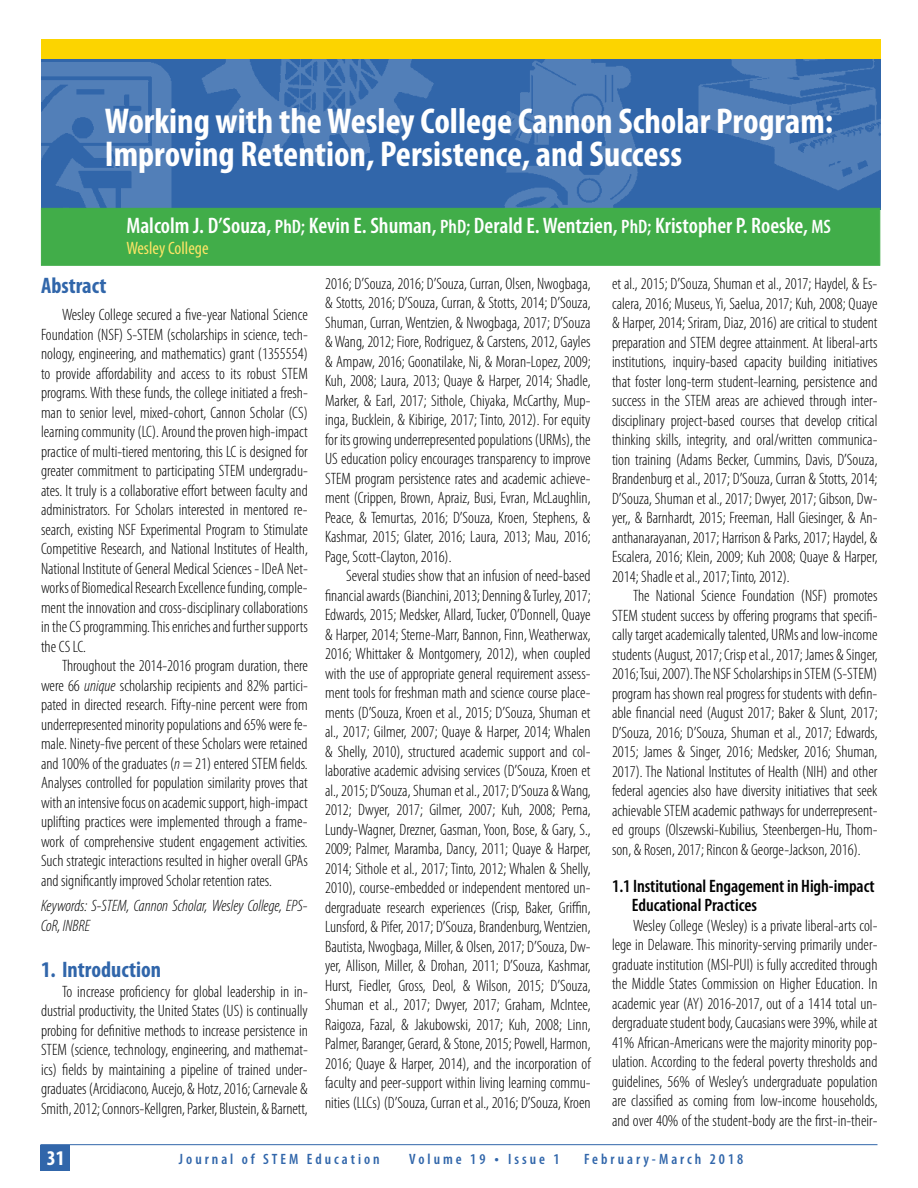
<style>
.page{position:relative;width:918px;height:1188px;background:#fff}
.page>*{position:absolute;margin:0;border:0;box-sizing:border-box;transform-origin:0 0}
.t1{font:700 condensed 36px/33px "Myriad Pro";color:#fff}
.t2{font:600 condensed 22.5px "Myriad Pro";color:#fff}
.t3{font:700 condensed 22.5px "Myriad Pro";color:#3166aa}
.t4{font:700 condensed 21px "Myriad Pro";color:#fff}
.t5{font:600 condensed 18px/19.5px "Myriad Pro";letter-spacing:-.005em;color:#000}
.t6{font:condensed 18px "Myriad Pro";color:#fde566}
.t7{font:300 condensed 16.5px/19.5px "Myriad Pro";color:#000;text-align:justify}
.t8{font:italic 300 condensed 16.5px/19.5px "Myriad Pro";color:#000}
.t9{font:600 condensed 15px "Myriad Pro";letter-spacing:.2em;color:#3166aa}
.s1{font-size:19.5px}
.s2{font-style:italic}
.s3{font-size:16.5px}
</style>
<div class="page">
<hr style="left:40px;top:1144px;width:838px;height:1px;background:#3166aa">
<div style="left:40px;top:1145px;width:30px;height:26px;background:#3166aa"></div>
<div style="left:41px;top:44px;width:839px;height:166px;background:#3166aa"></div>
<img style="left:490px;top:59px;width:154px;height:149px">
<img style="left:202px;top:59px;width:232px;height:104px">
<img style="left:698px;top:59px;width:182px;height:131px">
<img style="left:41px;top:63px;width:131px;height:145px">
<div style="left:41px;top:40px;width:840px;height:19px;background:#fcd400"></div>
<div style="left:41px;top:208px;width:839px;height:58px;background:#41ad49;border:1px solid #41ad49"></div>
<h1 class="t1" style="left:105px;top:104px;width:730px">Working with the Wesley College Cannon Scholar Program:<br>Improving Retention, Persistence, and Success</h1>
<h2 class="t2" style="left:126px;top:212px;width:706px">Malcolm J. D’Souza, <span class="s1">PhD;</span> Kevin E. Shuman, <span class="s1">PhD;</span> Derald E. Wentzien, <span class="s1">PhD;</span> Kristopher P. Roeske, <span class="s1">MS</span></h2>
<p class="t6" style="left:126px;top:237px;width:84px">Wesley College</p>
<h2 class="t3" style="left:41px;top:272px;width:67px">Abstract</h2>
<p class="t7" style="left:41px;top:305px;width:268px;text-indent:21px">Wesley College secured a five-year National Science Foundation (NSF) S-STEM (scholarships in science, tech&shy;nology, engineering, and mathematics) grant (1355554) to provide affordability and access to its robust STEM programs. With these funds, the college initiated a fresh&shy;man to senior level, mixed-cohort, Cannon Scholar (CS) learning community (LC). Around the proven high-impact practice of multi-tiered mentoring, this LC is designed for greater commitment to participating STEM undergradu&shy;ates. It truly is a collaborative effort between faculty and administrators. For Scholars interested in mentored re&shy;search, existing NSF Experimental Program to Stimulate Competitive Research, and National Institutes of Health, National Institute of General Medical Sciences - IDeA Net&shy;works of Biomedical Research Excellence funding, comple&shy;ment the innovation and cross-disciplinary collaborations in the CS programming. This enriches and further supports the CS LC.</p>
<p class="t7" style="left:41px;top:656px;width:268px;text-indent:21px">Throughout the 2014-2016 program duration, there were 66 <span class="s2">unique</span> scholarship recipients and 82% partici&shy;pated in directed research. Fifty-nine percent were from underrepresented minority populations and 65% were fe&shy;male. Ninety-five percent of these Scholars were retained and 100% of the graduates (<span class="s2">n</span> = 21) entered STEM fields.<br>Analyses controlled for population similarity proves that with an intensive focus on academic support, high-impact uplifting practices were implemented through a frame&shy;work of comprehensive student engagement activities.<br>Such strategic interactions resulted in higher overall GPAs and significantly improved Scholar retention rates.</p>
<p class="t8" style="left:41px;top:896px;width:268px">Keywords: S-STEM, Cannon Scholar, Wesley College, EPS-<br>CoR, INBRE</p>
<h2 class="t3" style="left:41px;top:956px;width:122px">1. Introduction</h2>
<p class="t7" style="left:41px;top:982px;width:268px;text-indent:21px">To increase proficiency for global leadership in in&shy;dustrial productivity, the United States (US) is continually probing for definitive methods to increase persistence in STEM (science, technology, engineering, and mathemat&shy;ics) fields by maintaining a pipeline of trained under&shy;graduates (Arcidiacono, Aucejo, &amp; Hotz, 2016; Carnevale &amp; Smith, 2012; Connors-Kellgren, Parker, Blustein, &amp; Barnett,</p>
<p class="t7" style="left:325px;top:274px;width:267px">2016; D’Souza, 2016; D’Souza, Curran, Olsen, Nwogbaga, &amp; Stotts, 2016; D’Souza, Curran, &amp; Stotts, 2014; D’Souza, Shuman, Curran, Wentzien, &amp; Nwogbaga, 2017; D’Souza &amp; Wang, 2012; Fiore, Rodriguez, &amp; Carstens, 2012, Gayles &amp; Ampaw, 2016; Goonatilake, Ni, &amp; Moran-Lopez, 2009; Kuh, 2008; Laura, 2013; Quaye &amp; Harper, 2014; Shadle, Marker, &amp; Earl, 2017; Sithole, Chiyaka, McCarthy, Mup&shy;inga, Bucklein, &amp; Kibirige, 2017; Tinto, 2012). For equity for its growing underrepresented populations (URMs), the US education policy encourages transparency to improve STEM program persistence rates and academic achieve&shy;ment (Crippen, Brown, Apraiz, Busi, Evran, McLaughlin, Peace, &amp; Temurtas, 2016; D’Souza, Kroen, Stephens, &amp; Kashmar, 2015; Glater, 2016; Laura, 2013; Mau, 2016; Page, Scott-Clayton, 2016).</p>
<p class="t7" style="left:325px;top:566px;width:267px;text-indent:21px">Several studies show that an infusion of need-based financial awards (Bianchini, 2013; Denning &amp; Turley, 2017; Edwards, 2015; Medsker, Allard, Tucker, O’Donnell, Quaye &amp; Harper, 2014; Sterne-Marr, Bannon, Finn, Weatherwax, 2016; Whittaker &amp; Montgomery, 2012), when coupled with the use of appropriate general requirement assess&shy;ment tools for freshman math and science course place&shy;ments (D’Souza, Kroen et al., 2015; D’Souza, Shuman et al., 2017; Gilmer, 2007; Quaye &amp; Harper, 2014; Whalen &amp; Shelly, 2010), structured academic support and col&shy;laborative academic advising services (D’Souza, Kroen et al., 2015; D’Souza, Shuman et al., 2017; D’Souza &amp; Wang, 2012; Dwyer, 2017; Gilmer, 2007; Kuh, 2008; Perna, Lundy-Wagner, Drezner, Gasman, Yoon, Bose, &amp; Gary, S., 2009; Palmer, Maramba, Dancy, 2011; Quaye &amp; Harper, 2014; Sithole et al., 2017; Tinto, 2012; Whalen &amp; Shelly, 2010), course-embedded or independent mentored un&shy;dergraduate research experiences (Crisp, Baker, Griffin, Lunsford, &amp; Pifer, 2017; D’Souza, Brandenburg, Wentzien, Bautista, Nwogbaga, Miller, &amp; Olsen, 2017; D’Souza, Dw&shy;yer, Allison, Miller, &amp; Drohan, 2011; D’Souza, Kashmar, Hurst, Fiedler, Gross, Deol, &amp; Wilson, 2015; D’Souza, Shuman et al., 2017; Dwyer, 2017; Graham, McIntee, Raigoza, Fazal, &amp; Jakubowski, 2017; Kuh, 2008; Linn, Palmer, Baranger, Gerard, &amp; Stone, 2015; Powell, Harmon, 2016; Quaye &amp; Harper, 2014), and the incorporation of faculty and peer-support within living learning commu&shy;nities (LLCs) (D’Souza, Curran et al., 2016; D’Souza, Kroen</p>
<p class="t7" style="left:612px;top:274px;width:267px">et al., 2015; D’Souza, Shuman et al., 2017; Haydel, &amp; Es&shy;calera, 2016; Museus, Yi, Saelua, 2017; Kuh, 2008; Quaye &amp; Harper, 2014; Sriram, Diaz, 2016) are critical to student preparation and STEM degree attainment. At liberal-arts institutions, inquiry-based capacity building initiatives that foster long-term student-learning, persistence and success in the STEM areas are achieved through inter&shy;disciplinary project-based courses that develop critical thinking skills, integrity, and oral/written communica&shy;tion training (Adams Becker, Cummins, Davis, D’Souza, Brandenburg et al., 2017; D’Souza, Curran &amp; Stotts, 2014; D’Souza, Shuman et al., 2017; Dwyer, 2017; Gibson, Dw&shy;yer,, &amp; Barnhardt, 2015; Freeman, Hall Giesinger, &amp; An&shy;anthanarayanan, 2017; Harrison &amp; Parks, 2017; Haydel, &amp; Escalera, 2016; Klein, 2009; Kuh 2008; Quaye &amp; Harper, 2014; Shadle et al., 2017; Tinto, 2012).</p>
<p class="t7" style="left:612px;top:586px;width:267px;text-indent:21px">The National Science Foundation (NSF) promotes STEM student success by offering programs that specifi&shy;cally target academically talented, URMs and low-income students (August, 2017; Crisp et al., 2017; James &amp; Singer, 2016; Tsui, 2007). The NSF Scholarships in STEM (S-STEM) program has shown real progress for students with defin&shy;able financial need (August 2017; Baker &amp; Slunt, 2017; D’Souza, 2016; D’Souza, Shuman et al., 2017; Edwards, 2015; James &amp; Singer, 2016; Medsker, 2016; Shuman, 2017). The National Institutes of Health (NIH) and other federal agencies also have diversity initiatives that seek achievable STEM academic pathways for underrepresent&shy;ed groups (Olszewski-Kubilius, Steenbergen-Hu, Thom&shy;son, &amp; Rosen, 2017; Rincon &amp; George-Jackson, 2016).</p>
<p class="t5" style="left:632px;top:876px;width:244px;text-indent:-20px">1.1 Institutional Engagement in High-impact<br>Educational Practices</p>
<p class="t7" style="left:612px;top:916px;width:267px;text-indent:21px">Wesley College (Wesley) is a private liberal-arts col&shy;lege in Delaware. This minority-serving primarily under&shy;graduate institution (MSI-PUI) is fully accredited through the Middle States Commission on Higher Education. In academic year (AY) 2016-2017, out of a 1414 total un&shy;dergraduate student body, Caucasians were 39%, while at 41% African-Americans were the majority minority pop&shy;ulation. According to the federal poverty thresholds and guidelines, 56% of Wesley’s undergraduate population are classified as coming from low-income households, and over 40% of the student-body are the first-in-their-</p>
<p class="t4" style="left:47px;top:1145px;width:19px">31</p>
<p class="t9" style="left:179px;top:1150px;width:202px">Journal of STEM Education</p>
<p class="t9" style="left:409px;top:1150px;width:152px">Volume 19 <span class="s3">•</span> Issue 1</p>
<p class="t9" style="left:584px;top:1150px;width:161px">February-March 2018</p>
</div>
